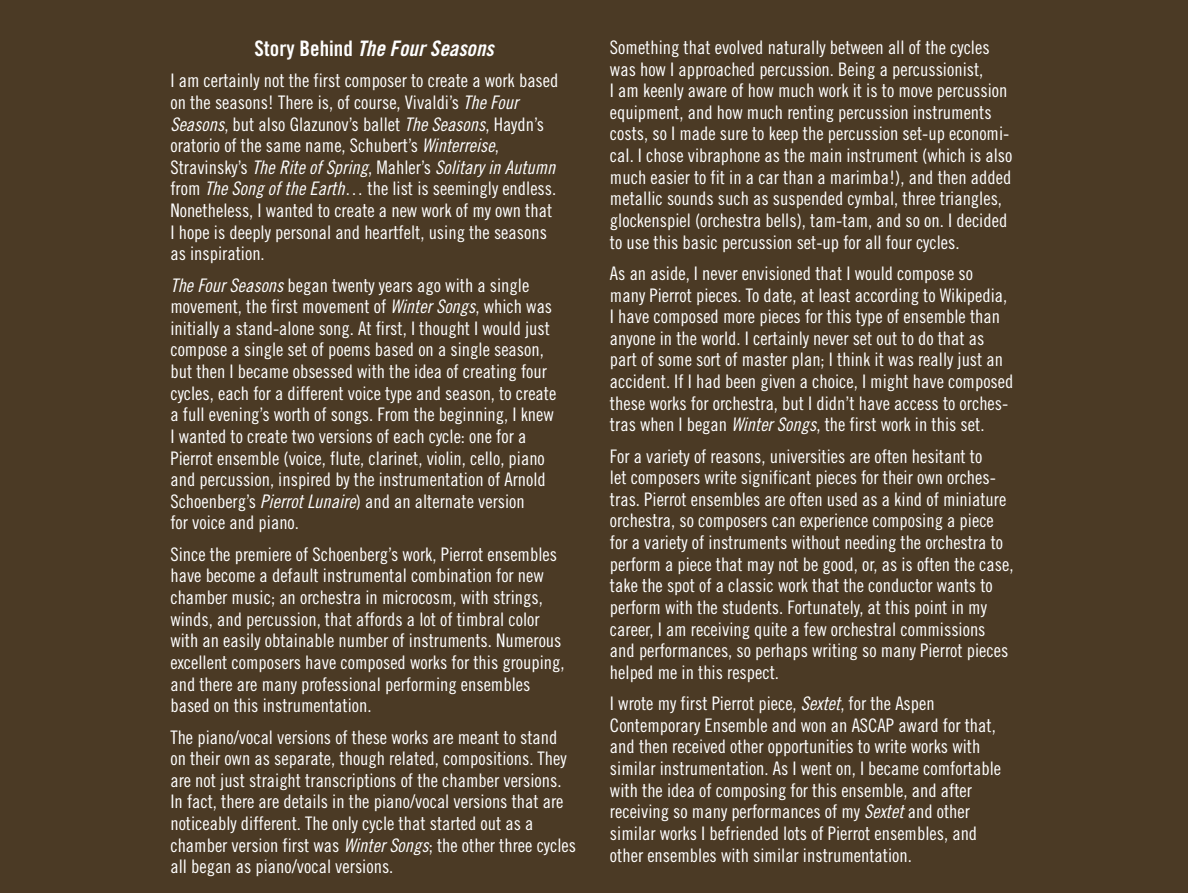
<style>
.page{position:relative;width:1188px;height:893px;background:#4b3a25}
.page>*{position:absolute;margin:0;border:0;box-sizing:border-box;transform-origin:0 0}
.t1{font:21.3px "Trade Gothic Bold Cond Twenty Obl";color:#fff}
.t2{font:18.75px/21.6px "Trade Gothic Cond Eighteen";color:#fff}
.t3{font:18.75px "Trade Gothic Cond Eighteen Obl";color:#fff}
.s1{font-family:"Trade Gothic Bold Cond Twenty"}
.s2{font-family:"Trade Gothic Cond Eighteen Obl"}
.s3{font-family:"Trade Gothic Cond Eighteen"}
</style>
<div class="page">
<p class="t1" style="left:255px;top:41px;width:241px"><span class="s1">Story Behind</span> The Four Seasons</p>
<p class="t2" style="left:170px;top:71px;width:390px">I am certainly not the first composer to create a work based on the seasons! There is, of course, Vivaldi’s <span class="s2">The Four Seasons</span>, but also Glazunov’s ballet <span class="s2">The Seasons</span>, Haydn’s oratorio of the same name, Schubert’s <span class="s2">Winterreise</span>,</p>
<p class="t3" style="left:170px;top:160px;width:387px"><span class="s3">Stravinsky’s</span> The Rite of Spring<span class="s3">, Mahler’s</span> Solitary in Autumn</p>
<p class="t2" style="left:170px;top:179px;width:387px">from <span class="s2">The Song of the Earth</span>… the list is seemingly endless.<br>Nonetheless, I wanted to create a new work of my own that I hope is deeply personal and heartfelt, using the seasons as inspiration.</p>
<p class="t2" style="left:170px;top:275px;width:387px"><span class="s2">The Four Seasons</span> began twenty years ago with a single movement, the first movement of <span class="s2">Winter Songs</span>, which was initially a stand-alone song. At first, I thought I would just compose a single set of poems based on a single season, but then I became obsessed with the idea of creating four cycles, each for a different voice type and season, to create a full evening’s worth of songs. From the beginning, I knew I wanted to create two versions of each cycle: one for a Pierrot ensemble (voice, flute, clarinet, violin, cello, piano and percussion, inspired by the instrumentation of Arnold Schoenberg’s <span class="s2">Pierrot Lunaire</span>) and an alternate version<br>for voice and piano.</p>
<p class="t2" style="left:170px;top:545px;width:396px">Since the premiere of Schoenberg’s work, Pierrot ensembles have become a default instrumental combination for new chamber music; an orchestra in microcosm, with strings, winds, and percussion, that affords a lot of timbral color with an easily obtainable number of instruments. Numerous excellent composers have composed works for this grouping, and there are many professional performing ensembles based on this instrumentation.</p>
<p class="t2" style="left:170px;top:727px;width:407px">The piano/vocal versions of these works are meant to stand on their own as separate, though related, compositions. They are not just straight transcriptions of the chamber versions.<br>In fact, there are details in the piano/vocal versions that are noticeably different. The only cycle that started out as a chamber version first was <span class="s2">Winter Songs</span>; the other three cycles all began as piano/vocal versions.</p>
<p class="t2" style="left:610px;top:38px;width:404px">Something that evolved naturally between all of the cycles was how I approached percussion. Being a percussionist,<br>I am keenly aware of how much work it is to move percussion equipment, and how much renting percussion instruments costs, so I made sure to keep the percussion set-up economi&shy;cal. I chose vibraphone as the main instrument (which is also much easier to fit in a car than a marimba!), and then added metallic sounds such as suspended cymbal, three triangles, glockenspiel (orchestra bells), tam-tam, and so on. I decided to use this basic percussion set-up for all four cycles.</p>
<p class="t2" style="left:610px;top:264px;width:405px">As an aside, I never envisioned that I would compose so<br>many Pierrot pieces. To date, at least according to Wikipedia, I have composed more pieces for this type of ensemble than anyone in the world. I certainly never set out to do that as part of some sort of master plan; I think it was really just an accident. If I had been given a choice, I might have composed these works for orchestra, but I didn’t have access to orches&shy;tras when I began <span class="s2">Winter Songs</span>, the first work in this set.</p>
<p class="t2" style="left:610px;top:446px;width:405px">For a variety of reasons, universities are often hesitant to<br>let composers write significant pieces for their own orches&shy;tras. Pierrot ensembles are often used as a kind of miniature orchestra, so composers can experience composing a piece for a variety of instruments without needing the orchestra to perform a piece that may not be good, or, as is often the case, take the spot of a classic work that the conductor wants to perform with the students. Fortunately, at this point in my career, I am receiving quite a few orchestral commissions and performances, so perhaps writing so many Pierrot pieces helped me in this respect.</p>
<p class="t2" style="left:610px;top:694px;width:393px">I wrote my first Pierrot piece, <span class="s2">Sextet</span>, for the Aspen Contemporary Ensemble and won an ASCAP award for that, and then received other opportunities to write works with similar instrumentation. As I went on, I became comfortable with the idea of composing for this ensemble, and after receiving so many performances of my <span class="s2">Sextet</span> and other similar works I befriended lots of Pierrot ensembles, and other ensembles with similar instrumentation.</p>
</div>
